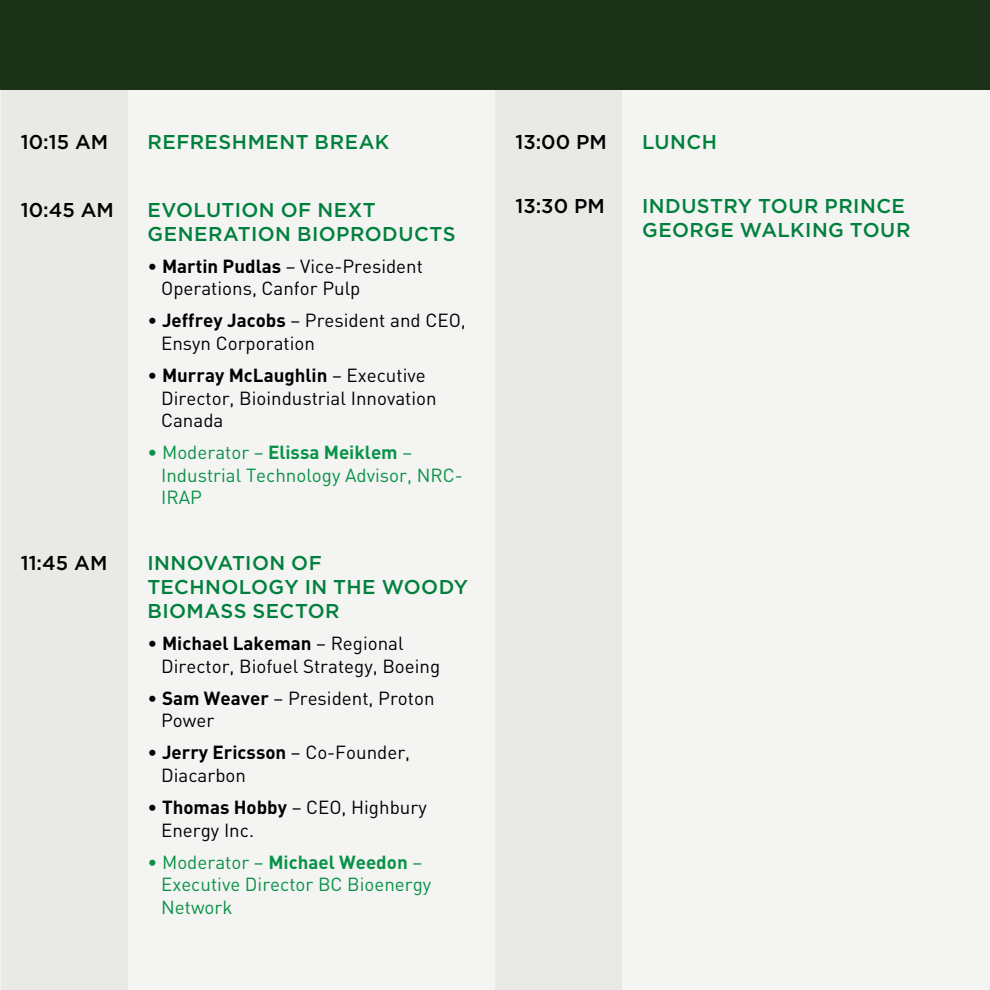
<style>
.page{position:relative;width:990px;height:990px;background:#fff}
.page>*{position:absolute;margin:0;border:0;box-sizing:border-box;transform-origin:0 0}
.t1{font:500 20px/24px "Gotham";letter-spacing:.025em;color:#00803d}
.t2{font:500 20px "Gotham";color:#000}
.t3{font:18.75px/22.5px "DIN";color:#000}
.t4{font:18.75px/22.5px "DIN";color:#089247}
.s1{font-weight:700}
</style>
<div class="page">
<div style="left:0;top:89px;width:990px;height:901px;background:#f4f4f2"></div>
<div style="left:1px;top:89px;width:126px;height:901px;background:#e9e9e6"></div>
<div style="left:495px;top:89px;width:127px;height:901px;background:#e9e9e6"></div>
<div style="left:0;top:0;width:990px;height:89px;background:#1c3218"></div>
<p class="t2" style="left:21px;top:131px;width:89px">10:15 AM</p>
<p class="t1" style="left:147px;top:130px;width:244px">REFRESHMENT BREAK</p>
<p class="t2" style="left:21px;top:198px;width:95px">10:45 AM</p>
<p class="t1" style="left:147px;top:197px;width:310px">EVOLUTION OF NEXT<br>GENERATION BIOPRODUCTS</p>
<p class="t3" style="left:161px;top:254px;width:263px;text-indent:-14px">• <span class="s1">Martin Pudlas</span> – Vice-President<br>Operations, Canfor Pulp</p>
<p class="t3" style="left:161px;top:309px;width:306px;text-indent:-14px">• <span class="s1">Jeffrey Jacobs</span> – President and CEO,<br>Ensyn Corporation</p>
<p class="t3" style="left:161px;top:364px;width:277px;text-indent:-14px">• <span class="s1">Murray McLaughlin</span> – Executive<br>Director, Bioindustrial Innovation<br>Canada</p>
<p class="t4" style="left:161px;top:441px;width:303px;text-indent:-14px">• Moderator – <span class="s1">Elissa Meiklem</span> –<br>Industrial Technology Advisor, NRC-<br>IRAP</p>
<p class="t2" style="left:21px;top:552px;width:88px">11:45 AM</p>
<p class="t1" style="left:147px;top:550px;width:322px">INNOVATION OF<br>TECHNOLOGY IN THE WOODY<br>BIOMASS SECTOR</p>
<p class="t3" style="left:161px;top:632px;width:281px;text-indent:-14px">• <span class="s1">Michael Lakeman</span> – Regional<br>Director, Biofuel Strategy, Boeing</p>
<p class="t3" style="left:161px;top:686px;width:275px;text-indent:-14px">• <span class="s1">Sam Weaver</span> – President, Proton<br>Power</p>
<p class="t3" style="left:161px;top:741px;width:251px;text-indent:-14px">• <span class="s1">Jerry Ericsson</span> – Co-Founder,<br>Diacarbon</p>
<p class="t3" style="left:161px;top:796px;width:267px;text-indent:-14px">• <span class="s1">Thomas Hobby</span> – CEO, Highbury<br>Energy Inc.</p>
<p class="t4" style="left:161px;top:850px;width:272px;text-indent:-14px">• Moderator – <span class="s1">Michael Weedon</span> –<br>Executive Director BC Bioenergy<br>Network</p>
<p class="t2" style="left:515px;top:131px;width:93px">13:00 PM</p>
<p class="t1" style="left:642px;top:130px;width:76px">LUNCH</p>
<p class="t2" style="left:515px;top:194px;width:91px">13:30 PM</p>
<p class="t1" style="left:642px;top:193px;width:270px">INDUSTRY TOUR PRINCE<br>GEORGE WALKING TOUR</p>
</div>
